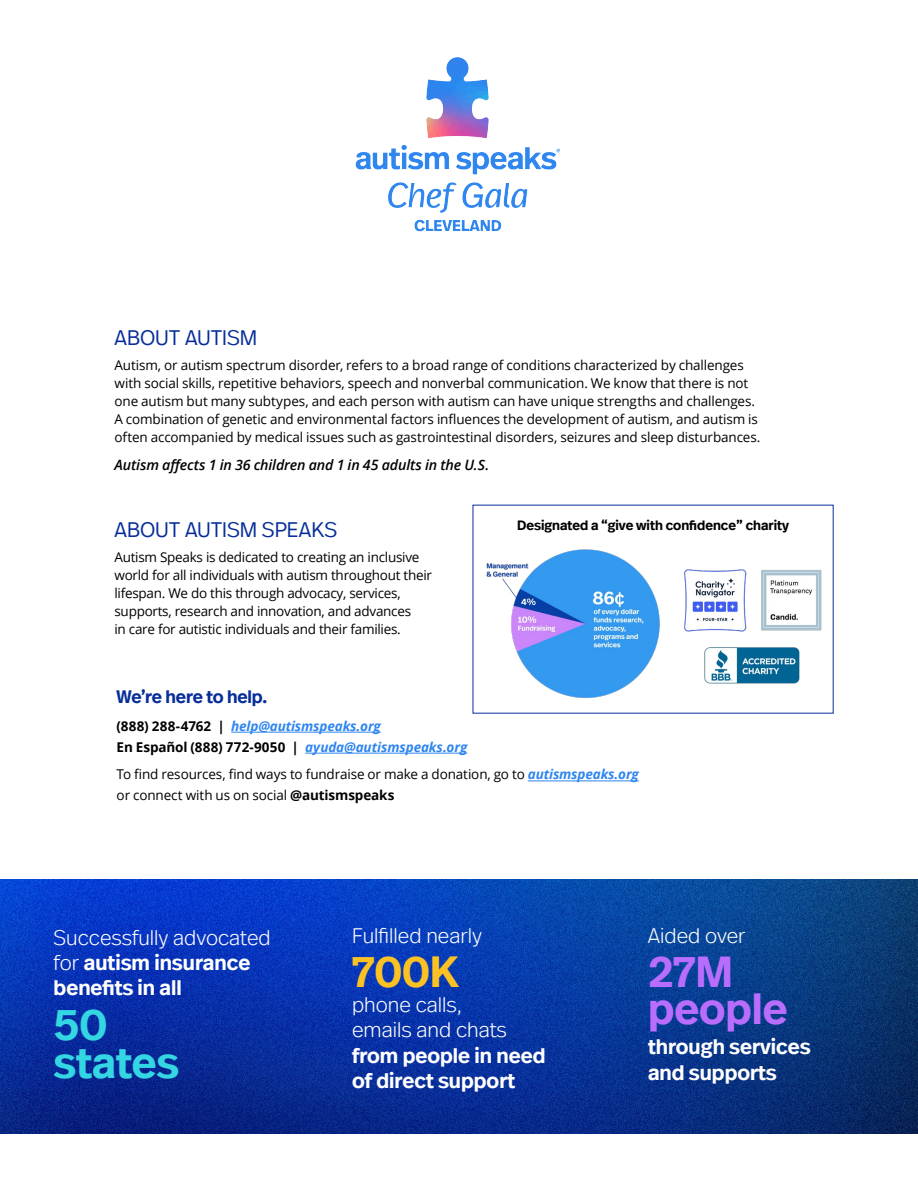
<style>
.page{position:relative;width:918px;height:1188px;background:#fff}
.page>*{position:absolute;margin:0;border:0;box-sizing:border-box;transform-origin:0 0}
.t1{font:600 43.5px/37.5px "Real Head Pro";color:#b96dfc}
.t2{font:600 43.5px/37.5px "Real Head Pro";color:#33d6e2}
.t3{font:600 43.5px "Real Head Pro";color:#fcc224}
.t4{font:600 21px/25.2px "Real Head Pro";color:#fff}
.t5{font:300 21px/25.2px "Real Head Pro";color:#fff}
.t6{font:300 21px "Real Head Pro";color:#072e99}
.t7{font:600 18px "Real Head Pro";letter-spacing:-.01em;color:#072e99}
.t8{font:italic 600 14.25px "Open Sans";letter-spacing:-.01em;color:#000}
.t9{font:13.5px/18px "Open Sans";letter-spacing:-.01em;color:#000}
.t10{font:italic 700 13.5px/21px "Open Sans";letter-spacing:-.01em;color:#2e86ef}
.t11{font:600 13.5px "Real Head Pro";color:#000}
.s1{font-style:normal;color:#000}
.s2{font-weight:700;font-style:italic;color:#2e86ef}
.s3{font-weight:700}
.s4{font-weight:300}
</style>
<div class="page">
<hr style="left:231px;top:732px;width:150px;height:1px;background:#2e86ef">
<hr style="left:305px;top:753px;width:162px;height:1px;background:#2e86ef">
<hr style="left:528px;top:781px;width:111px;height:1px;background:#2e86ef">
<img style="left:486px;top:539px;width:348px;height:170px">
<img style="left:0;top:880px;width:918px;height:254px">
<img style="left:355px;top:57px;width:206px;height:175px">
<h2 class="t6" style="left:115px;top:323px;width:144px">ABOUT AUTISM</h2>
<p class="t9" style="left:114px;top:356px;width:648px">Autism, or autism spectrum disorder, refers to a broad range of conditions characterized by challenges with social skills, repetitive behaviors, speech and nonverbal communication. We know that there is not one autism but many subtypes, and each person with autism can have unique strengths and challenges.<br>A combination of genetic and environmental factors influences the development of autism, and autism is often accompanied by medical issues such as gastrointestinal disorders, seizures and sleep disturbances.</p>
<p class="t8" style="left:114px;top:455px;width:376px">Autism affects 1 in 36 children and 1 in 45 adults in the U.S.</p>
<h2 class="t6" style="left:115px;top:515px;width:224px">ABOUT AUTISM SPEAKS</h2>
<p class="t9" style="left:114px;top:548px;width:319px">Autism Speaks is dedicated to creating an inclusive world for all individuals with autism throughout their lifespan. We do this through advocacy, services, supports, research and innovation, and advances<br>in care for autistic individuals and their families.</p>
<p class="t11" style="left:517px;top:516px;width:273px">Designated a “give with confidence” charity</p>
<h3 class="t7" style="left:117px;top:684px;width:153px">We’re here to help.</h3>
<p class="t10" style="left:117px;top:715px;width:352px"><span class="s1">(888) 288-4762 |</span> help@autismspeaks.org<br><span class="s1">En Español (888) 772-9050 |</span> ayuda@autismspeaks.org</p>
<p class="t9" style="left:117px;top:764px;width:524px;line-height:21px">To find resources, find ways to fundraise or make a donation, go to <span class="s2">autismspeaks.org </span>or connect with us on social <span class="s3">@autismspeaks</span></p>
<h2 class="t4" style="left:54px;top:924px;width:219px"><span class="s4">Successfully advocated for</span> autism insurance benefits in all</h2>
<h1 class="t2" style="left:54px;top:1005px;width:127px">50 states</h1>
<h2 class="t5" style="left:352px;top:922px;width:131px">Fulfilled nearly</h2>
<h1 class="t3" style="left:352px;top:940px;width:108px">700K</h1>
<h2 class="t5" style="left:352px;top:991px;width:156px">phone calls, emails and chats</h2>
<h2 class="t4" style="left:352px;top:1042px;width:195px">from people in need of direct support</h2>
<h2 class="t5" style="left:648px;top:922px;width:99px">Aided over</h2>
<h1 class="t1" style="left:648px;top:952px;width:141px">27M people</h1>
<h2 class="t4" style="left:648px;top:1034px;width:164px">through services and supports</h2>
</div>
